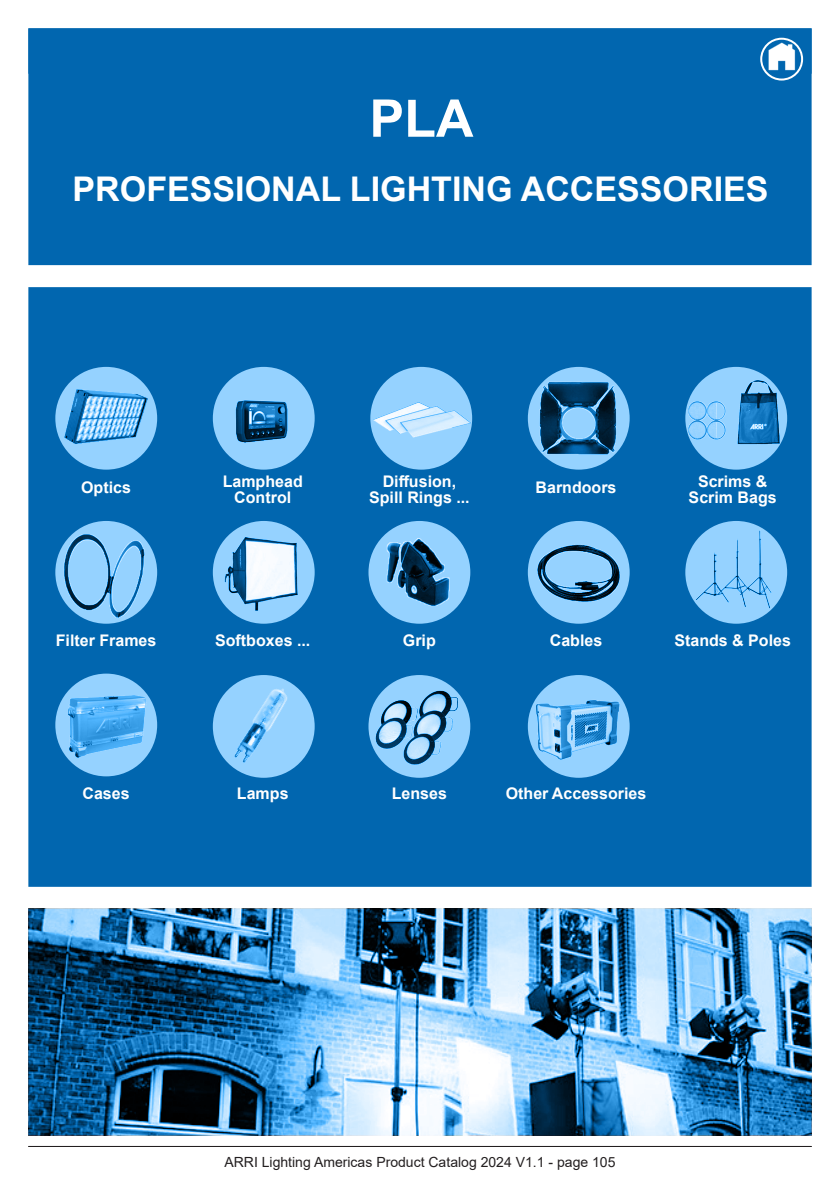
<style>
.page{position:relative;width:840px;height:1191px;background:#fff}
.page>*{position:absolute;margin:0;border:0;box-sizing:border-box;transform-origin:0 0}
.t1{font:700 52px "Arial";color:#fff}
.t2{font:700 34px "Arial";color:#fff}
.t3{font:700 16px/16px "Arial";color:#fff;text-align:center}
.t4{font:14px "Arial";color:#231f20}
</style>
<div class="page">
<div style="left:28px;top:28px;width:783px;height:1107px;background:#0166af;border:2px solid #0166af"></div>
<hr style="left:28px;top:1146px;width:783px;height:1px;background:#231f20">
<div style="left:26px;top:265px;width:788px;height:22px;background:#fff"></div>
<div style="left:26px;top:887px;width:788px;height:22px;background:#fff"></div>
<img style="left:28px;top:909px;width:783px;height:226px">
<img style="left:55px;top:367px;width:102px;height:101px">
<img style="left:370px;top:367px;width:102px;height:101px">
<div style="left:527px;top:367px;width:102px;height:102px;background:#95d2ff;border-radius:50%"></div>
<img style="left:536px;top:379px;width:82px;height:80px">
<div style="left:685px;top:367px;width:101px;height:102px;background:#95d2ff;border-radius:50%"></div>
<img style="left:685px;top:375px;width:101px;height:79px">
<svg style="left:55px;top:521px;width:102px;height:102px"></svg>
<img style="left:60px;top:528px;width:92px;height:95px">
<div style="left:213px;top:521px;width:101px;height:102px;background:#95d2ff;border-radius:50%"></div>
<img style="left:213px;top:534px;width:101px;height:76px">
<div style="left:368px;top:521px;width:102px;height:102px;background:#95d2ff;border-radius:50%"></div>
<img style="left:368px;top:525px;width:102px;height:94px">
<div style="left:527px;top:521px;width:102px;height:102px;background:#95d2ff;border-radius:50%"></div>
<img style="left:533px;top:538px;width:94px;height:70px">
<div style="left:685px;top:521px;width:101px;height:102px;background:#95d2ff;border-radius:50%"></div>
<img style="left:685px;top:522px;width:101px;height:88px">
<div style="left:55px;top:673px;width:102px;height:103px;background:#95d2ff;border-radius:50%"></div>
<img style="left:55px;top:688px;width:102px;height:72px">
<img style="left:213px;top:675px;width:101px;height:102px">
<svg style="left:368px;top:675px;width:102px;height:103px"></svg>
<img style="left:374px;top:687px;width:87px;height:84px">
<svg style="left:527px;top:675px;width:102px;height:103px"></svg>
<img style="left:527px;top:682px;width:102px;height:88px">
<div style="left:759px;top:38px;width:43px;height:43px;border:2px solid #fff;border-radius:50%"></div>
<img style="left:759px;top:38px;width:53px;height:37px">
<div style="left:213px;top:367px;width:101px;height:102px;background:#95d2ff;border-radius:50%"></div>
<img style="left:213px;top:380px;width:101px;height:76px">
<h1 class="t1" style="left:369px;top:82px;width:105px">PLA</h1>
<h2 class="t2" style="left:73px;top:165px;width:697px">PROFESSIONAL LIGHTING ACCESSORIES</h2>
<p class="t3" style="left:81px;top:479px;width:51px">Optics</p>
<p class="t3" style="left:222px;top:473px;width:82px">Lamphead<br>Control</p>
<p class="t3" style="left:369px;top:473px;width:102px">Diffusion,<br>Spill Rings ...</p>
<p class="t3" style="left:535px;top:479px;width:82px">Barndoors</p>
<p class="t3" style="left:688px;top:473px;width:90px">Scrims &amp;<br>Scrim Bags</p>
<p class="t3" style="left:56px;top:632px;width:102px">Filter Frames</p>
<p class="t3" style="left:215px;top:632px;width:97px">Softboxes ...</p>
<p class="t3" style="left:403px;top:632px;width:34px">Grip</p>
<p class="t3" style="left:549px;top:632px;width:54px">Cables</p>
<p class="t3" style="left:674px;top:632px;width:118px">Stands &amp; Poles</p>
<p class="t3" style="left:82px;top:785px;width:49px">Cases</p>
<p class="t3" style="left:237px;top:785px;width:53px">Lamps</p>
<p class="t3" style="left:391px;top:785px;width:57px">Lenses</p>
<p class="t3" style="left:505px;top:785px;width:142px">Other Accessories</p>
<p class="t4" style="left:224px;top:1152px;width:392px">ARRI Lighting Americas Product Catalog 2024 V1.1 - page 105</p>
</div>
